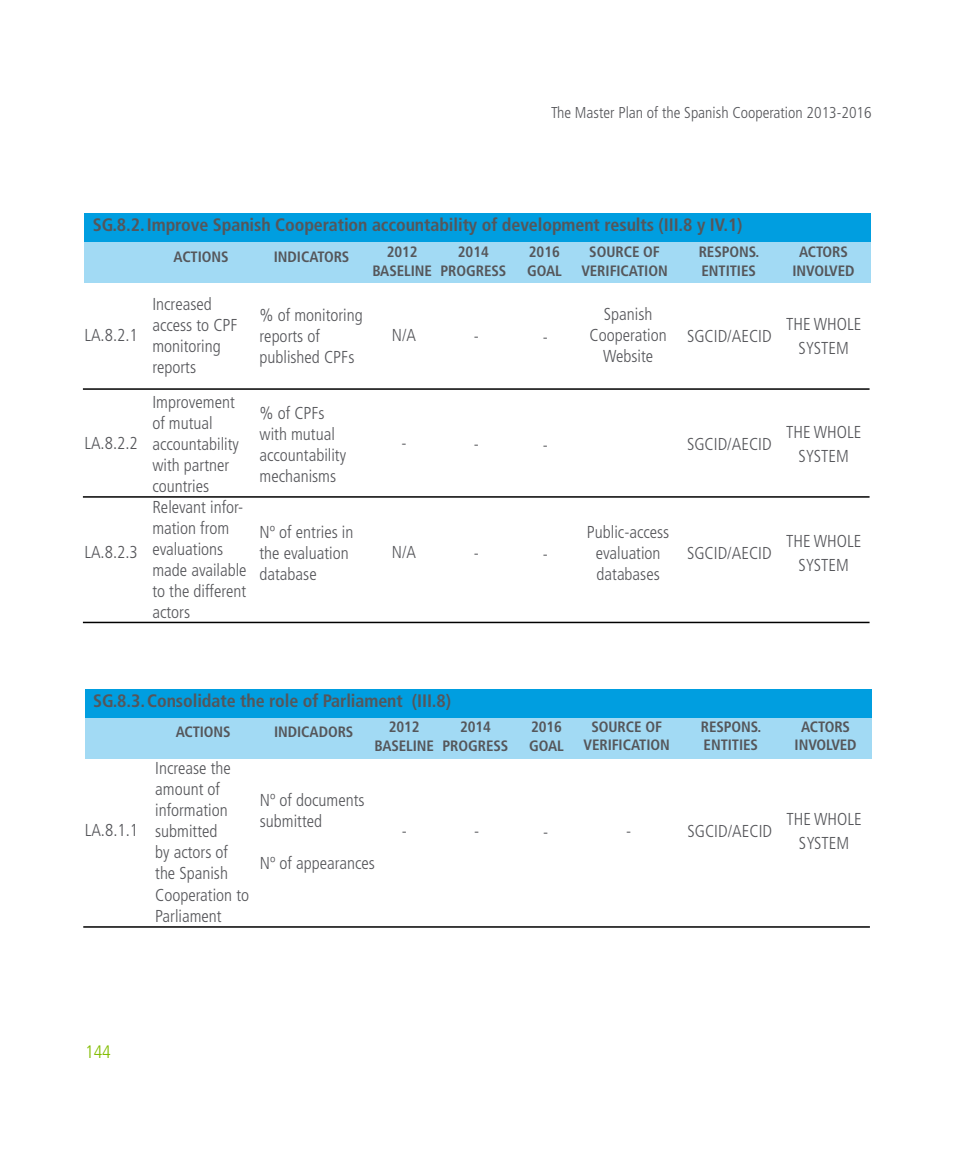
<style>
.page{position:relative;width:978px;height:1149px;background:#fff}
.page>*{position:absolute;margin:0;border:0;box-sizing:border-box;transform-origin:0 0}
.t1{font:700 condensed 18px "Frutiger";letter-spacing:-.005em;color:#55565a}
.t2{font:300 condensed 18px "Frutiger";color:#82bc00}
.t3{font:300 condensed 17.25px/21px "Frutiger";color:#55565a}
.t4{font:300 condensed 15.75px "Frutiger";color:#55565a}
.t5{font:700 condensed 15px/18.9px "Frutiger";letter-spacing:-.005em;color:#55565a;text-align:center}
</style>
<div class="page">
<div style="left:84px;top:213px;width:787px;height:29px;background:#009ee0"></div>
<div style="left:84px;top:242px;width:787px;height:40px;background:#a2daf4"></div>
<hr style="left:83px;top:388px;width:787px;height:1px;background:#000">
<hr style="left:83px;top:496px;width:787px;height:1px;background:#000">
<hr style="left:83px;top:621px;width:787px;height:2px;background:#000">
<div style="left:85px;top:689px;width:786px;height:29px;background:#009ee0"></div>
<div style="left:85px;top:718px;width:786px;height:40px;background:#a2daf4"></div>
<hr style="left:83px;top:925px;width:787px;height:2px;background:#000">
<p class="t4" style="left:551px;top:104px;width:322px">The Master Plan of the Spanish Cooperation 2013-2016</p>
<p class="t1" style="left:93px;top:213px;width:651px">SG.8.2.Improve Spanish Cooperation accountability of development results (III.8 y IV.1)</p>
<p class="t5" style="left:174px;top:247px;width:57px">ACTIONS</p>
<p class="t5" style="left:274px;top:247px;width:77px">INDICATORS</p>
<p class="t5" style="left:372px;top:243px;width:61px">2012<br>BASELINE</p>
<p class="t5" style="left:440px;top:243px;width:67px">2014<br>PROGRESS</p>
<p class="t5" style="left:527px;top:243px;width:36px;text-align:left">2016<br>GOAL</p>
<p class="t5" style="left:581px;top:242px;width:88px">SOURCE OF<br>VERIFICATION</p>
<p class="t5" style="left:792px;top:242px;width:64px">ACTORS<br>INVOLVED</p>
<p class="t5" style="left:699px;top:242px;width:62px;text-align:left">RESPONS.<br>ENTITIES</p>
<p class="t3" style="left:84px;top:324px;width:55px">LA.8.2.1</p>
<p class="t3" style="left:84px;top:433px;width:55px">LA.8.2.2</p>
<p class="t3" style="left:84px;top:541px;width:55px">LA.8.2.3</p>
<p class="t3" style="left:152px;top:293px;width:87px">Increased access to CPF monitoring reports</p>
<p class="t3" style="left:152px;top:391px;width:96px">Improvement of mutual accountability with partner countries<br>Relevant infor&shy;mation from evaluations made available to the different actors</p>
<p class="t3" style="left:260px;top:304px;width:105px">% of monitoring reports of published CPFs</p>
<p class="t3" style="left:260px;top:402px;width:88px">% of CPFs with mutual accountability mechanisms</p>
<p class="t3" style="left:260px;top:521px;width:95px">Nº of entries in the evaluation database</p>
<p class="t3" style="left:392px;top:324px;width:26px">N/A</p>
<p class="t3" style="left:402px;top:433px;width:7px">-</p>
<p class="t3" style="left:392px;top:541px;width:26px">N/A</p>
<p class="t3" style="left:474px;top:325px;width:7px">-</p>
<p class="t3" style="left:474px;top:434px;width:7px">-</p>
<p class="t3" style="left:474px;top:542px;width:7px">-</p>
<p class="t3" style="left:543px;top:326px;width:7px">-</p>
<p class="t3" style="left:543px;top:435px;width:7px">-</p>
<p class="t3" style="left:543px;top:543px;width:7px">-</p>
<p class="t3" style="left:590px;top:304px;width:79px;text-align:center">Spanish<br>Cooperation<br>Website</p>
<p class="t3" style="left:687px;top:325px;width:86px">SGCID/AECID</p>
<p class="t3" style="left:786px;top:312px;width:77px;line-height:24px;text-align:center">THE WHOLE<br>SYSTEM</p>
<p class="t3" style="left:687px;top:434px;width:86px">SGCID/AECID</p>
<p class="t3" style="left:786px;top:420px;width:77px;line-height:24px;text-align:center">THE WHOLE<br>SYSTEM</p>
<p class="t3" style="left:587px;top:521px;width:84px;text-align:center">Public-access evaluation databases</p>
<p class="t3" style="left:687px;top:542px;width:86px">SGCID/AECID</p>
<p class="t3" style="left:786px;top:529px;width:77px;line-height:24px;text-align:center">THE WHOLE<br>SYSTEM</p>
<p class="t1" style="left:93px;top:689px;width:359px">SG.8.3.Consolidate the role of Parliament (III.8)</p>
<p class="t3" style="left:85px;top:819px;width:55px">LA.8.1.1</p>
<p class="t5" style="left:176px;top:722px;width:57px">ACTIONS</p>
<p class="t5" style="left:274px;top:722px;width:81px">INDICADORS</p>
<p class="t5" style="left:374px;top:717px;width:61px">2012<br>BASELINE</p>
<p class="t5" style="left:443px;top:717px;width:67px">2014<br>PROGRESS</p>
<p class="t5" style="left:529px;top:717px;width:36px;text-align:left">2016<br>GOAL</p>
<p class="t5" style="left:583px;top:716px;width:88px">SOURCE OF<br>VERIFICATION</p>
<p class="t5" style="left:795px;top:716px;width:64px">ACTORS<br>INVOLVED</p>
<p class="t5" style="left:701px;top:716px;width:62px;text-align:left">RESPONS.<br>ENTITIES</p>
<p class="t3" style="left:155px;top:758px;width:95px">Increase the amount of information submitted<br>by actors of the Spanish<br>Cooperation to<br>Parliament</p>
<p class="t3" style="left:260px;top:789px;width:106px">Nº of documents submitted</p>
<p class="t3" style="left:260px;top:852px;width:116px">Nº of appearances</p>
<p class="t3" style="left:402px;top:821px;width:7px">-</p>
<p class="t3" style="left:474px;top:821px;width:7px">-</p>
<p class="t3" style="left:626px;top:820px;width:7px">-</p>
<p class="t3" style="left:687px;top:821px;width:86px">SGCID/AECID</p>
<p class="t3" style="left:543px;top:821px;width:7px">-</p>
<p class="t3" style="left:786px;top:807px;width:77px;line-height:24px;text-align:center">THE WHOLE<br>SYSTEM</p>
<p class="t2" style="left:85px;top:1041px;width:27px">144</p>
</div>
